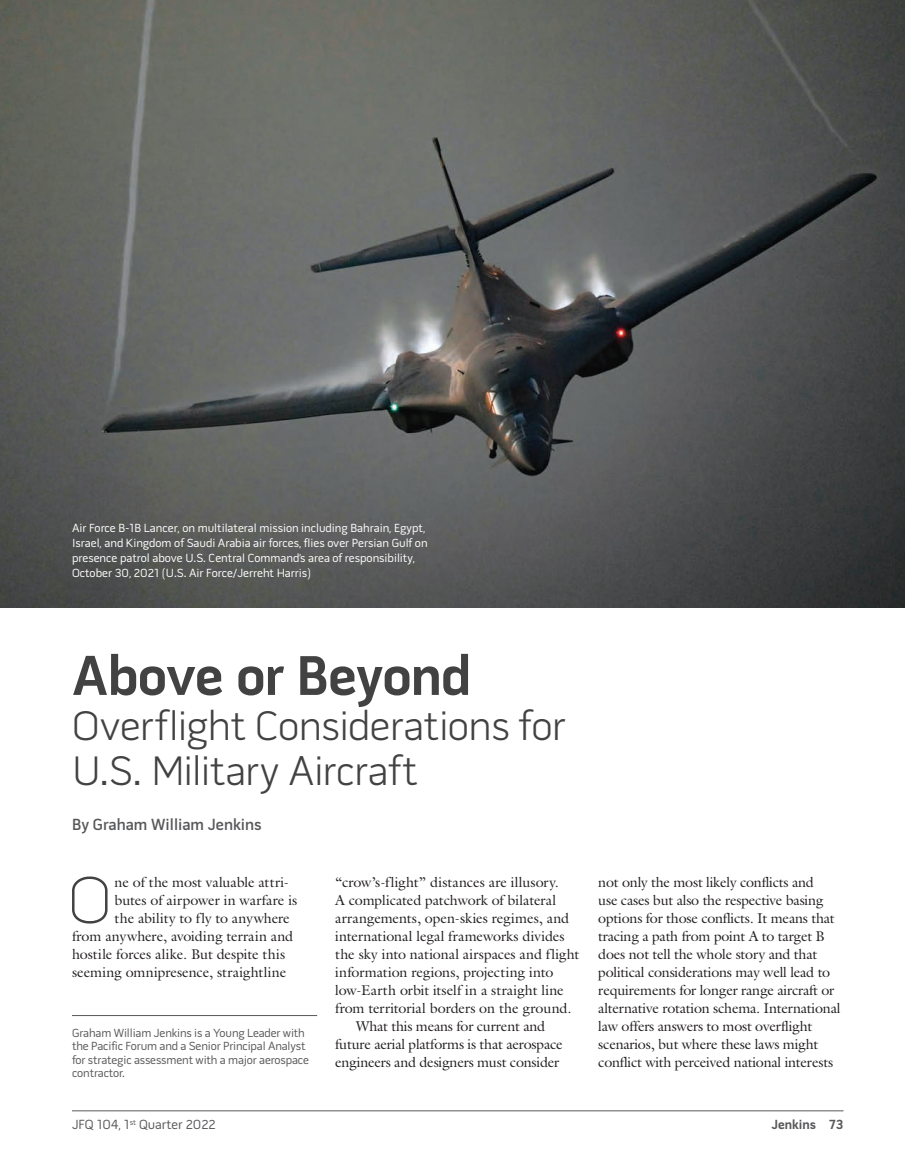
<style>
.page{position:relative;width:905px;height:1175px;background:#fff}
.page>*{position:absolute;margin:0;border:0;box-sizing:border-box;transform-origin:0 0}
.t1{font:100 67.2px "Pill Gothic 600 mg";color:#424242}
.t2{font:700 57px "Pill Gothic 600 mg";letter-spacing:-.015em;color:#424242}
.t3{font:300 42px/45px "Pill Gothic 600 mg";letter-spacing:-.01em;color:#424242}
.t4{font:600 16.5px "Pill Gothic 600 mg";color:#57585a}
.t5{font:14.25px/18px "Galliard Std";letter-spacing:-.015em;color:#231f20}
.t6{font:14.25px "Galliard Std";letter-spacing:.005em;color:#231f20}
.t7{font:13.5px "Pill Gothic 600 mg";color:#57585a}
.t8{font:700 13.5px "Pill Gothic 600 mg";color:#57585a}
.t9{font:12px/15px "Pill Gothic 600 mg";color:#fff}
.t10{font:12px/13.5px "Pill Gothic 600 mg";letter-spacing:-.01em;color:#57585a}
</style>
<div class="page">
<hr style="left:72px;top:1110px;width:771px;height:1px;background:#57585a">
<hr style="left:72px;top:1015px;width:245px;height:1px;background:#57585a">
<img style="left:0;top:0;width:904px;height:607px">
<p class="t9" style="left:72px;top:521px;width:357px">Air Force B-1B Lancer, on multilateral mission including Bahrain, Egypt, Israel, and Kingdom of Saudi Arabia air forces, flies over Persian Gulf on presence patrol above U.S. Central Command’s area of responsibility, October 30, 2021 (U.S. Air Force/Jerreht Harris)</p>
<h2 class="t2" style="left:72px;top:652px;width:400px">Above or Beyond</h2>
<h3 class="t3" style="left:72px;top:707px;width:495px">Overflight Considerations for<br>U.S. Military Aircraft</h3>
<p class="t4" style="left:72px;top:817px;width:191px">By Graham William Jenkins</p>
<h1 class="t1" style="left:68px;top:873px;width:46px">O</h1>
<p class="t5" style="left:115px;top:872px;width:176px">ne of the most valuable attri-</p>
<p class="t6" style="left:115px;top:891px;width:184px">butes of airpower in warfare is</p>
<p class="t5" style="left:115px;top:908px;width:177px">the ability to fly to anywhere</p>
<p class="t5" style="left:72px;top:926px;width:223px">from anywhere, avoiding terrain and</p>
<p class="t5" style="left:72px;top:944px;width:214px">hostile forces alike. But despite this</p>
<p class="t5" style="left:72px;top:962px;width:216px">seeming omnipresence, straightline</p>
<p class="t10" style="left:72px;top:1027px;width:238px">Graham William Jenkins is a Young Leader with the Pacific Forum and a Senior Principal Analyst for strategic assessment with a major aerospace contractor.</p>
<p class="t6" style="left:335px;top:873px;width:225px">“crow’s-flight” distances are illusory.</p>
<p class="t5" style="left:335px;top:890px;width:222px">A complicated patchwork of bilateral</p>
<p class="t5" style="left:335px;top:908px;width:235px">arrangements, open-skies regimes, and</p>
<p class="t5" style="left:335px;top:926px;width:231px">international legal frameworks divides</p>
<p class="t5" style="left:335px;top:944px;width:246px">the sky into national airspaces and flight</p>
<p class="t5" style="left:335px;top:962px;width:220px">information regions, projecting into</p>
<p class="t6" style="left:335px;top:981px;width:230px">low-Earth orbit itself in a straight line</p>
<p class="t5" style="left:335px;top:998px;width:238px">from territorial borders on the ground.</p>
<p class="t5" style="left:356px;top:1016px;width:190px">What this means for current and</p>
<p class="t5" style="left:335px;top:1034px;width:229px">future aerial platforms is that aerospace</p>
<p class="t5" style="left:335px;top:1052px;width:226px">engineers and designers must consider</p>
<p class="t5" style="left:598px;top:872px;width:243px">not only the most likely conflicts and<br>use cases but also the respective basing options for those conflicts. It means that tracing a path from point A to target B does not tell the whole story and that political considerations may well lead to requirements for longer range aircraft or alternative rotation schema. International law offers answers to most overflight scenarios, but where these laws might conflict with perceived national interests</p>
<p class="t7" style="left:72px;top:1119px;width:145px">JFQ 104, 1<sup>st</sup> Quarter 2022</p>
<p class="t8" style="left:771px;top:1119px;width:73px">Jenkins 73</p>
</div>
